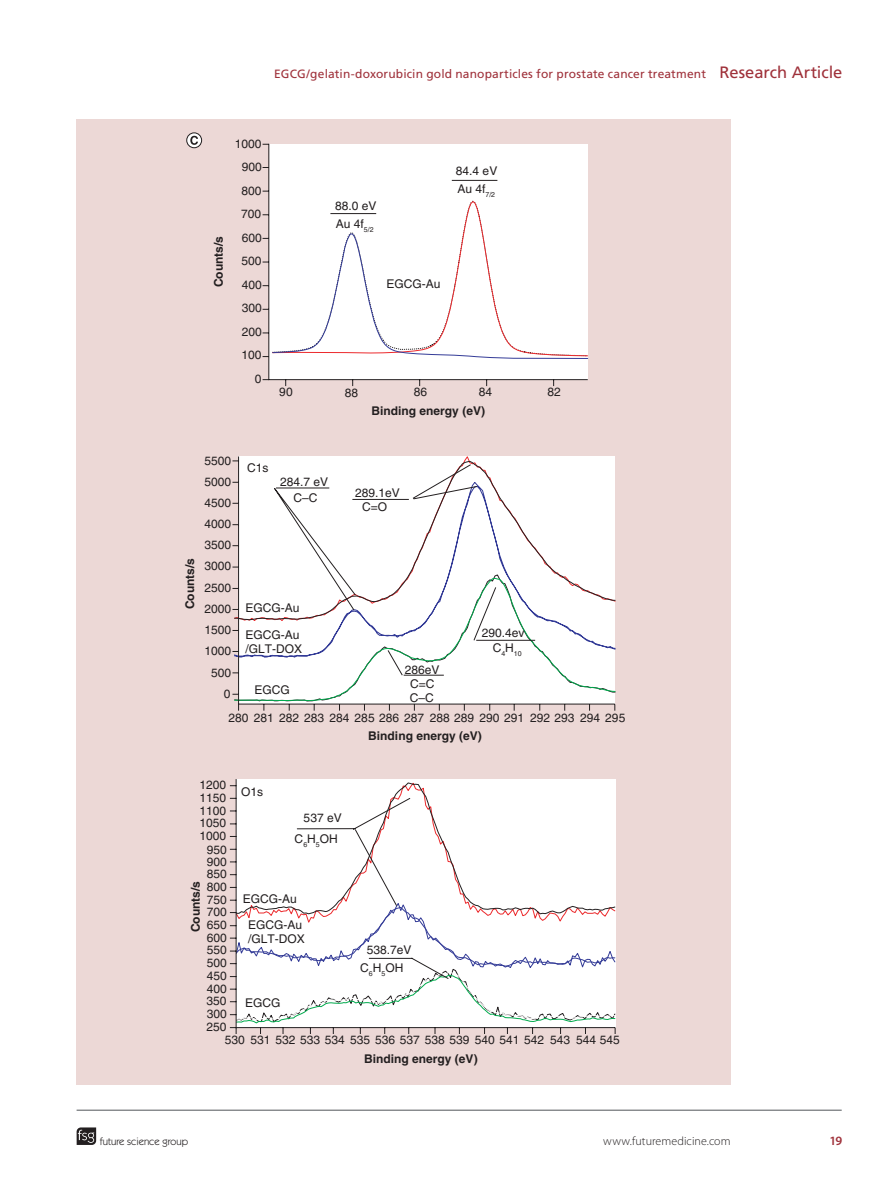
<style>
.page{position:relative;width:885px;height:1191px;background:#fff}
.page>*{position:absolute;margin:0;border:0;box-sizing:border-box;transform-origin:0 0}
.t1{font:600 12.75px "Myriad Pro";color:#9f313a}
.t2{font:12px/14.4px "Helvetica LT Std";color:#231f20}
.t3{font:12px "Frutiger";letter-spacing:.01em;color:#9f313a}
.t4{font:700 12px "Helvetica LT Std";color:#231f20}
.t5{font:300 12px "Myriad Pro";letter-spacing:.005em;color:#231f20}
.t6{font:10.5px "Itc Kabel";color:#231f20}
.t7{font:7.05px "Helvetica LT Std";color:#231f20}
.s1{font-size:16.5px}
</style>
<div class="page">
<div style="left:77px;top:119px;width:653px;height:965px;background:#ecd8d6"></div>
<svg style="left:262px;top:143px;width:326px;height:244px;background:#faf7f8"></svg>
<svg style="left:232px;top:456px;width:383px;height:255px;background:#f4f4f5"></svg>
<svg style="left:229px;top:779px;width:386px;height:255px;background:#f6f5f5"></svg>
<svg style="left:187px;top:133px;width:14px;height:15px"></svg>
<div style="left:186px;top:132px;width:16px;height:16px;border:1px solid #231f20;border-radius:50%"></div>
<svg style="left:190px;top:136px;width:8px;height:9px"></svg>
<svg style="left:77px;top:1127px;width:19px;height:18px"></svg>
<hr style="left:77px;top:1109px;width:764px;height:1px;background:#52555a">
<p class="t3" style="left:274px;top:67px;width:569px">EGCG/gelatin-doxorubicin gold nanoparticles for prostate cancer treatment <span class="s1">Research Article</span></p>
<p class="t4" style="left:211px;top:287px;width:53px;rotate:-90deg">Counts/s</p>
<p class="t2" style="left:235px;top:136px;width:28px">1000</p>
<p class="t2" style="left:242px;top:160px;width:22px">900</p>
<p class="t2" style="left:241px;top:183px;width:22px">800</p>
<p class="t2" style="left:241px;top:207px;width:22px">700</p>
<p class="t2" style="left:242px;top:230px;width:22px">600</p>
<p class="t2" style="left:241px;top:254px;width:22px">500</p>
<p class="t2" style="left:242px;top:278px;width:22px">400</p>
<p class="t2" style="left:242px;top:301px;width:22px">300</p>
<p class="t2" style="left:242px;top:325px;width:22px">200</p>
<p class="t2" style="left:241px;top:348px;width:22px">100</p>
<p class="t2" style="left:255px;top:371px;width:8px">0</p>
<p class="t2" style="left:456px;top:163px;width:43px">84.4 eV</p>
<p class="t2" style="left:335px;top:198px;width:43px">88.0 eV</p>
<p class="t2" style="left:336px;top:216px;width:39px">Au 4f<sub>5/2</sub></p>
<p class="t2" style="left:457px;top:181px;width:39px">Au 4f<sub>7/2</sub></p>
<p class="t2" style="left:386px;top:277px;width:56px">EGCG-Au</p>
<p class="t2" style="left:279px;top:385px;width:15px">90</p>
<p class="t2" style="left:345px;top:385px;width:15px">88</p>
<p class="t2" style="left:414px;top:385px;width:15px">86</p>
<p class="t2" style="left:479px;top:385px;width:15px">84</p>
<p class="t2" style="left:547px;top:385px;width:15px">82</p>
<p class="t4" style="left:371px;top:404px;width:115px">Binding energy (eV)</p>
<p class="t4" style="left:183px;top:609px;width:53px;rotate:-90deg">Counts/s</p>
<p class="t2" style="left:204px;top:453px;width:28px">5500</p>
<p class="t2" style="left:204px;top:474px;width:28px">5000</p>
<p class="t2" style="left:204px;top:495px;width:28px">4500</p>
<p class="t2" style="left:204px;top:516px;width:28px">4000</p>
<p class="t2" style="left:204px;top:537px;width:28px">3500</p>
<p class="t2" style="left:204px;top:559px;width:28px">3000</p>
<p class="t2" style="left:204px;top:580px;width:28px">2500</p>
<p class="t2" style="left:204px;top:602px;width:28px">2000</p>
<p class="t2" style="left:204px;top:623px;width:28px">1500</p>
<p class="t2" style="left:204px;top:644px;width:28px">1000</p>
<p class="t2" style="left:211px;top:662px;width:22px;line-height:21.1px;text-align:right">500<br>0</p>
<p class="t2" style="left:247px;top:461px;width:23px">C1s</p>
<p class="t2" style="left:280px;top:474px;width:50px">284.7 eV</p>
<p class="t2" style="left:293px;top:490px;width:25px">C–C</p>
<p class="t2" style="left:245px;top:600px;width:56px">EGCG-Au</p>
<p class="t2" style="left:245px;top:627px;width:58px">EGCG-Au /GLT-DOX</p>
<p class="t2" style="left:254px;top:682px;width:37px">EGCG</p>
<p class="t2" style="left:355px;top:486px;width:46px">289.1eV</p>
<p class="t2" style="left:362px;top:500px;width:27px">C=O</p>
<p class="t2" style="left:404px;top:662px;width:36px">286eV</p>
<p class="t2" style="left:410px;top:676px;width:26px">C=C</p>
<p class="t2" style="left:409px;top:690px;width:25px">C–C</p>
<p class="t2" style="left:481px;top:625px;width:44px">290.4ev</p>
<p class="t7" style="left:492px;top:649px;width:30px"><sup>C</sup>4<sup>H</sup>10</p>
<p class="t2" style="left:228px;top:710px;width:398px">280 281 282 283 284 285 286 287 288 289 290 291 292 293 294 295</p>
<p class="t4" style="left:368px;top:728px;width:115px">Binding energy (eV)</p>
<p class="t2" style="left:199px;top:777px;width:28px">1200</p>
<p class="t2" style="left:199px;top:815px;width:28px">1050</p>
<p class="t2" style="left:207px;top:842px;width:22px">950</p>
<p class="t2" style="left:199px;top:790px;width:28px">1150</p>
<p class="t2" style="left:199px;top:804px;width:28px">1100</p>
<p class="t2" style="left:199px;top:828px;width:28px">1000</p>
<p class="t2" style="left:207px;top:854px;width:22px">900</p>
<p class="t2" style="left:207px;top:866px;width:22px">850</p>
<p class="t4" style="left:188px;top:932px;width:53px;rotate:-90deg">Counts/s</p>
<p class="t2" style="left:207px;top:879px;width:22px">800</p>
<p class="t2" style="left:207px;top:892px;width:22px">750</p>
<p class="t2" style="left:207px;top:905px;width:22px">700</p>
<p class="t2" style="left:207px;top:917px;width:22px">650</p>
<p class="t2" style="left:207px;top:930px;width:22px">600</p>
<p class="t2" style="left:207px;top:943px;width:22px">550</p>
<p class="t2" style="left:207px;top:956px;width:22px">500</p>
<p class="t2" style="left:206px;top:963px;width:22px;line-height:25px">450<br>350</p>
<p class="t2" style="left:207px;top:981px;width:22px">400</p>
<p class="t2" style="left:207px;top:1006px;width:22px">300</p>
<p class="t2" style="left:206px;top:1019px;width:22px">250</p>
<p class="t2" style="left:241px;top:785px;width:24px">O1s</p>
<p class="t2" style="left:303px;top:810px;width:40px">537 eV</p>
<p class="t2" style="left:294px;top:832px;width:45px">C<sub>6</sub>H<sub>5</sub>OH</p>
<p class="t2" style="left:243px;top:891px;width:56px">EGCG-Au</p>
<p class="t2" style="left:248px;top:917px;width:58px">EGCG-Au /GLT-DOX</p>
<p class="t2" style="left:245px;top:995px;width:37px">EGCG</p>
<p class="t2" style="left:366px;top:942px;width:46px">538.7eV</p>
<p class="t2" style="left:360px;top:960px;width:45px">C<sub>6</sub>H<sub>5</sub>OH</p>
<p class="t6" style="left:100px;top:1135px;width:90px">future science group</p>
<p class="t2" style="left:225px;top:1032px;width:396px">530 531 532 533 534 535 536 537 538 539 540 541 542 543 544 545</p>
<p class="t4" style="left:364px;top:1051px;width:115px">Binding energy (eV)</p>
<p class="t5" style="left:603px;top:1134px;width:129px">www.futuremedicine.com</p>
<p class="t1" style="left:829px;top:1132px;width:15px">19</p>
</div>
